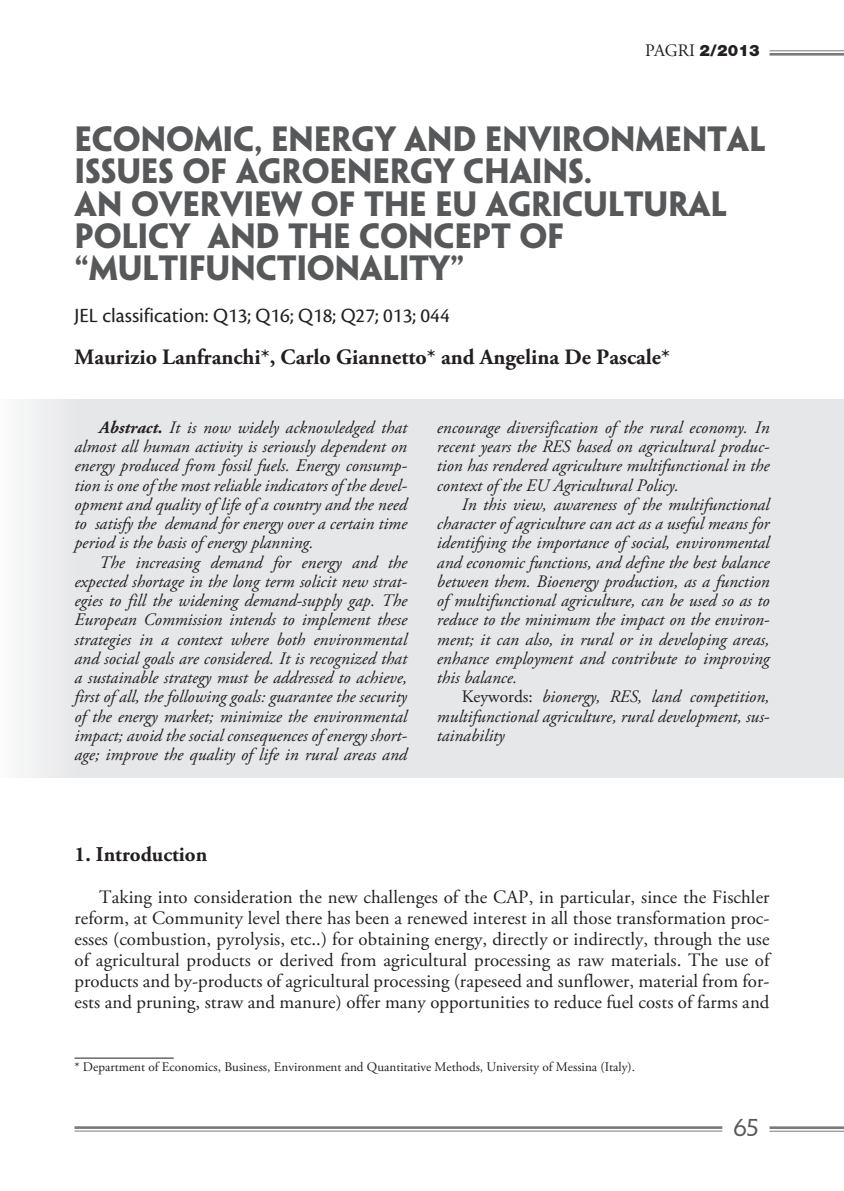
<style>
.page{position:relative;width:844px;height:1191px;background:#fff}
.page>*{position:absolute;margin:0;border:0;box-sizing:border-box;transform-origin:0 0}
.t1{font:700 31.5px/32.4px "Penumbra Flare Std";letter-spacing:-.01em;color:#57585a}
.t2{font:700 21.88px "Adobe Garamond Pro";color:#231f20}
.t3{font:21.88px "Penumbra Half Serif Std";color:#57585a}
.t4{font:21px "Cronos Pro";color:#231f20}
.t5{font:700 21px "Adobe Garamond Pro";color:#231f20}
.t6{font:18.9px/21px "Adobe Garamond Pro";letter-spacing:.005em;color:#231f20;text-align:justify}
.t7{font:italic 17.5px/19.2px "Adobe Garamond Pro";color:#231f20;text-align:justify}
.t8{font:900 15.75px "Helvetica Neue LT Std";color:#231f20}
.t9{font:13.12px "Adobe Garamond Pro";color:#231f20}
.s1{font-family:"Adobe Garamond Pro";font-weight:400;font-size:17.5px}
.s2{font-weight:700}
.s3{font-style:normal}
</style>
<div class="page">
<hr style="left:74px;top:1126px;width:648px;height:2px;background:#787a7d">
<hr style="left:74px;top:1130px;width:648px;height:1px;background:#787a7d">
<hr style="left:769px;top:1126px;width:74px;height:3px;background:#787a7d">
<hr style="left:769px;top:1130px;width:74px;height:1px;background:#787a7d">
<hr style="left:769px;top:50px;width:74px;height:1px;background:#787a7d">
<hr style="left:769px;top:53px;width:74px;height:3px;background:#787a7d">
<div style="left:0;top:399px;width:843px;height:378px;background:#e6e7e9"></div>
<hr style="left:74px;top:1057px;width:100px;height:1px;background:#231f20">
<p class="t8" style="left:645px;top:41px;width:116px"><span class="s1">PAGRI</span> 2/2013</p>
<h1 class="t1" style="left:74px;top:122px;width:692px">ECONOMIC, ENERGY AND ENVIRONMENTAL<br>ISSUES OF AGROENERGY CHAINS.<br>AN OVERVIEW OF THE EU AGRICULTURAL<br>POLICY AND THE CONCEPT OF “MULTIFUNCTIONALITY”</h1>
<p class="t4" style="left:74px;top:304px;width:376px">JEL classification: Q13; Q16; Q18; Q27; 013; 044</p>
<p class="t2" style="left:74px;top:345px;width:597px">Maurizio Lanfranchi*, Carlo Giannetto* and Angelina De Pascale*</p>
<p class="t7" style="left:74px;top:418px;width:334px;text-indent:25px"><span class="s2">Abstract.</span> It is now widely acknowledged that almost all human activity is seriously dependent on energy produced from fossil fuels. Energy consump&shy;tion is one of the most reliable indicators of the devel&shy;opment and quality of life of a country and the need to satisfy the demand for energy over a certain time period is the basis of energy planning.</p>
<p class="t7" style="left:74px;top:553px;width:334px;text-indent:25px">The increasing demand for energy and the expected shortage in the long term solicit new strat&shy;egies to fill the widening demand-supply gap. The European Commission intends to implement these strategies in a context where both environmental and social goals are considered. It is recognized that a sustainable strategy must be addressed to achieve, first of all, the following goals: guarantee the security of the energy market; minimize the environmental impact; avoid the social consequences of energy short&shy;age; improve the quality of life in rural areas and</p>
<p class="t7" style="left:437px;top:418px;width:334px">encourage diversification of the rural economy. In recent years the RES based on agricultural produc&shy;tion has rendered agriculture multifunctional in the context of the EU Agricultural Policy.</p>
<p class="t7" style="left:437px;top:495px;width:334px;text-indent:25px">In this view, awareness of the multifunctional character of agriculture can act as a useful means for identifying the importance of social, environmental and economic functions, and define the best balance between them. Bioenergy production, as a function of multifunctional agriculture, can be used so as to reduce to the minimum the impact on the environ&shy;ment; it can also, in rural or in developing areas, enhance employment and contribute to improving this balance.</p>
<p class="t7" style="left:437px;top:687px;width:334px;text-indent:25px"><span class="s3">Keywords:</span> bionergy, RES, land competition, multifunctional agriculture, rural development, sus&shy;tainability</p>
<p class="t5" style="left:74px;top:842px;width:134px">1. Introduction</p>
<p class="t6" style="left:74px;top:887px;width:696px;text-indent:25px">Taking into consideration the new challenges of the CAP, in particular, since the Fischler reform, at Community level there has been a renewed interest in all those transformation proc&shy;esses (combustion, pyrolysis, etc..) for obtaining energy, directly or indirectly, through the use of agricultural products or derived from agricultural processing as raw materials. The use of products and by-products of agricultural processing (rapeseed and sunflower, material from for&shy;ests and pruning, straw and manure) offer many opportunities to reduce fuel costs of farms and</p>
<p class="t9" style="left:74px;top:1059px;width:562px">* Department of Economics, Business, Environment and Quantitative Methods, University of Messina (Italy).</p>
<p class="t3" style="left:733px;top:1115px;width:27px">65</p>
</div>
